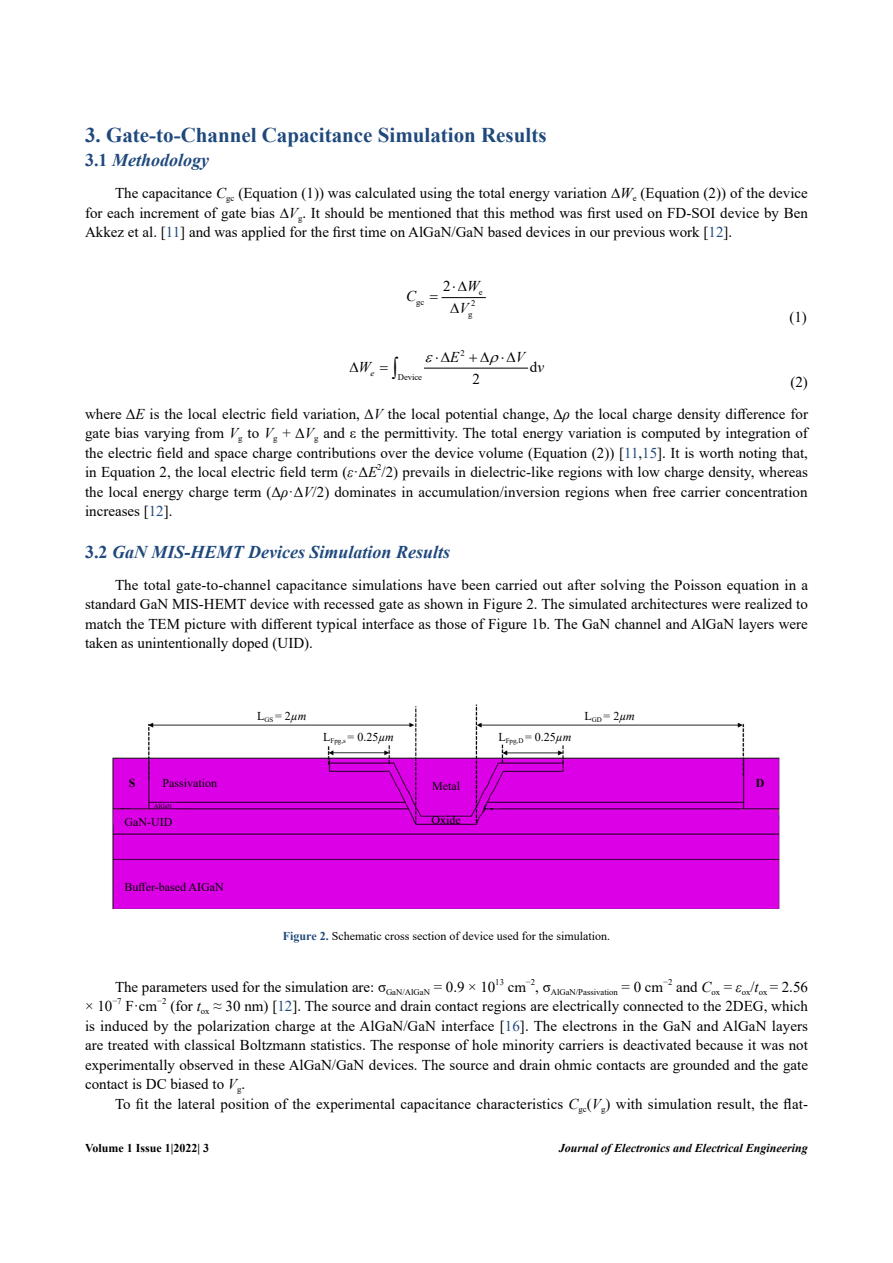
<style>
.page{position:relative;width:893px;height:1263px;background:#fff}
.page>*{position:absolute;margin:0;border:0;box-sizing:border-box;transform-origin:0 0}
.t1{font:700 21px "Times New Roman";color:#1f497d}
.t2{font:italic 700 18px "Times New Roman";color:#1f497d}
.t3{font:15px/19.5px "Times New Roman";color:#000;text-align:justify}
.t4{font:italic 15px "Times New Roman";color:#000}
.t5{font:12px "Times New Roman";color:#000}
.t6{font:italic 700 12px "Times New Roman";color:#000}
.t7{font:700 12px "Times New Roman";color:#000}
.t8{font:8.7px/10.6px "Times New Roman";letter-spacing:-.005em;color:#000;text-align:center}
.t9{font:italic 8.7px "Times New Roman";color:#000}
.t10{font:6px "Times New Roman";color:#000}
.s1{font-style:normal}
.s2{font-style:italic}
.s3{color:#1f497d}
.s4{font-weight:700;color:#1f497d}
</style>
<div class="page">
<hr style="left:442px;top:297px;width:43px;height:1px;background:#000">
<hr style="left:425px;top:368px;width:103px;height:1px;background:#000">
<img style="left:112px;top:704px;width:668px;height:205px">
<h1 class="t1" style="left:85px;top:120px;width:463px">3. Gate-to-Channel Capacitance Simulation Results</h1>
<p class="t2" style="left:85px;top:148px;width:126px"><span class="s1">3.1</span> Methodology</p>
<p class="t3" style="left:85px;top:183px;width:724px;text-indent:30px">The capacitance <span class="s2">C</span><sub>gc</sub> (Equation (1)) was calculated using the total energy variation ∆<span class="s2">W</span><sub>e</sub> (Equation (2)) of the device for each increment of gate bias ∆<span class="s2">V</span><sub>g</sub>. It should be mentioned that this method was first used on FD-SOI device by Ben Akkez et al. [<span class="s3">11</span>] and was applied for the first time on AlGaN/GaN based devices in our previous work [<span class="s3">12</span>].</p>
<p class="t3" style="left:443px;top:276px;width:38px">2 <span class="s2">W</span></p>
<p class="t4" style="left:406px;top:286px;width:12px">C</p>
<p class="t8" style="left:479px;top:287px;width:5px">e</p>
<p class="t8" style="left:416px;top:297px;width:10px">gc</p>
<p class="t8" style="left:468px;top:298px;width:9px">2 g</p>
<p class="t4" style="left:450px;top:298px;width:20px">∆V</p>
<p class="t3" style="left:789px;top:307px;width:19px">(1)</p>
<p class="t8" style="left:460px;top:347px;width:6px">2</p>
<p class="t4" style="left:435px;top:347px;width:26px">⋅∆E</p>
<p class="t4" style="left:480px;top:347px;width:46px">∆ ⋅∆V</p>
<p class="t3" style="left:530px;top:357px;width:16px">d<span class="s2">v</span></p>
<p class="t4" style="left:349px;top:356px;width:23px">∆W</p>
<p class="t3" style="left:85px;top:365px;width:724px;line-height:32px;text-align:right">(2)<br>where Δ<span class="s2">E</span> is the local electric field variation, Δ<span class="s2">V</span> the local potential change, Δ<span class="s2">ρ</span> the local charge density difference for</p>
<p class="t3" style="left:85px;top:423px;width:724px">gate bias varying from <span class="s2">V</span><sub>g</sub> to <span class="s2">V</span><sub>g</sub> + Δ<span class="s2">V</span><sub>g</sub> and ε the permittivity. The total energy variation is computed by integration of the electric field and space charge contributions over the device volume (Equation (2)) [<span class="s3">11</span>,<span class="s3">15</span>]. It is worth noting that, in Equation 2, the local electric field term (<span class="s2">ε</span>·Δ<span class="s2">E</span> /2) prevails in dielectric-like regions with low charge density, whereas</p>
<p class="t9" style="left:370px;top:367px;width:5px">e</p>
<p class="t3" style="left:473px;top:368px;width:9px">2</p>
<p class="t8" style="left:398px;top:371px;width:26px">Device</p>
<p class="t8" style="left:377px;top:462px;width:6px">2</p>
<p class="t3" style="left:85px;top:482px;width:724px">the local energy charge term (Δ<span class="s2">ρ</span>·Δ<span class="s2">V</span>/2) dominates in accumulation/inversion regions when free carrier concentration increases [<span class="s3">12</span>].</p>
<p class="t2" style="left:85px;top:539px;width:367px"><span class="s1">3.2</span> GaN MIS-HEMT Devices Simulation Results</p>
<p class="t3" style="left:85px;top:575px;width:724px;text-indent:30px">The total gate-to-channel capacitance simulations have been carried out after solving the Poisson equation in a standard GaN MIS-HEMT device with recessed gate as shown in Figure 2. The simulated architectures were realized to match the TEM picture with different typical interface as those of Figure 1b. The GaN channel and AlGaN layers were taken as unintentionally doped (UID).</p>
<p class="t5" style="left:162px;top:774px;width:56px">Passivation</p>
<p class="t7" style="left:129px;top:774px;width:8px">S</p>
<p class="t5" style="left:125px;top:814px;width:49px">GaN-UID</p>
<p class="t10" style="left:154px;top:801px;width:19px">AIGaN</p>
<p class="t5" style="left:125px;top:878px;width:101px">Buffer-based AIGaN</p>
<p class="t5" style="left:257px;top:708px;width:51px">L<sub>GS</sub> = 2<span class="s2">µm</span></p>
<p class="t5" style="left:323px;top:728px;width:72px">L<sub>Fpg,s</sub> = 0.25<span class="s2">µm</span></p>
<p class="t5" style="left:432px;top:778px;width:29px">Metal</p>
<p class="t5" style="left:432px;top:812px;width:31px">Oxide</p>
<p class="t5" style="left:498px;top:728px;width:75px">L<sub>Fpg,D</sub> = 0.25<span class="s2">µm</span></p>
<p class="t5" style="left:584px;top:708px;width:52px">L<sub>GD</sub> = 2<span class="s2">µm</span></p>
<p class="t7" style="left:756px;top:774px;width:10px">D</p>
<p class="t5" style="left:283px;top:928px;width:329px"><span class="s4">Figure 2.</span> Schematic cross section of device used for the simulation.</p>
<p class="t3" style="left:115px;top:977px;width:382px">The parameters used for the simulation are: σ<sub>GaN/AlGaN</sub> = 0.9 × 10</p>
<p class="t8" style="left:495px;top:976px;width:10px">13</p>
<p class="t3" style="left:508px;top:977px;width:20px">cm</p>
<p class="t8" style="left:535px;top:977px;width:129px;line-height:10.1px;text-align:left;text-indent:-9px">−2<br><sup>,</sup> <sup>σ</sup>AlGaN/Passivation <sup>=</sup> <sup>0</sup> <sup>cm</sup></p>
<p class="t8" style="left:663px;top:976px;width:11px">−2</p>
<p class="t3" style="left:676px;top:977px;width:133px">and <span class="s2">C</span><sub>ox</sub> = <span class="s2">ε</span><sub>ox</sub>/<span class="s2">t</span><sub>ox</sub> = 2.56</p>
<p class="t8" style="left:157px;top:996px;width:11px">−2</p>
<p class="t3" style="left:85px;top:996px;width:724px;text-indent:85px">(for <span class="s2">t</span><sub>ox</sub> ≈ 30 nm) [<span class="s3">12</span>]. The source and drain contact regions are electrically connected to the 2DEG, which is induced by the polarization charge at the AlGaN/GaN interface [<span class="s3">16</span>]. The electrons in the GaN and AlGaN layers are treated with classical Boltzmann statistics. The response of hole minority carriers is deactivated because it was not experimentally observed in these AlGaN/GaN devices. The source and drain ohmic contacts are grounded and the gate contact is DC biased to <span class="s2">V</span><sub>g</sub>.</p>
<p class="t3" style="left:115px;top:1094px;width:694px">To fit the lateral position of the experimental capacitance characteristics <span class="s2">C</span><sub>gc</sub>(<span class="s2">V</span><sub>g</sub>) with simulation result, the flat-</p>
<p class="t3" style="left:85px;top:996px;width:29px">× 10</p>
<p class="t8" style="left:112px;top:996px;width:11px">−7</p>
<p class="t3" style="left:126px;top:996px;width:33px">F·cm</p>
<p class="t7" style="left:85px;top:1139px;width:126px">Volume 1 Issue 1|2022| 3</p>
<p class="t6" style="left:559px;top:1140px;width:251px">Journal of Electronics and Electrical Engineering</p>
</div>
